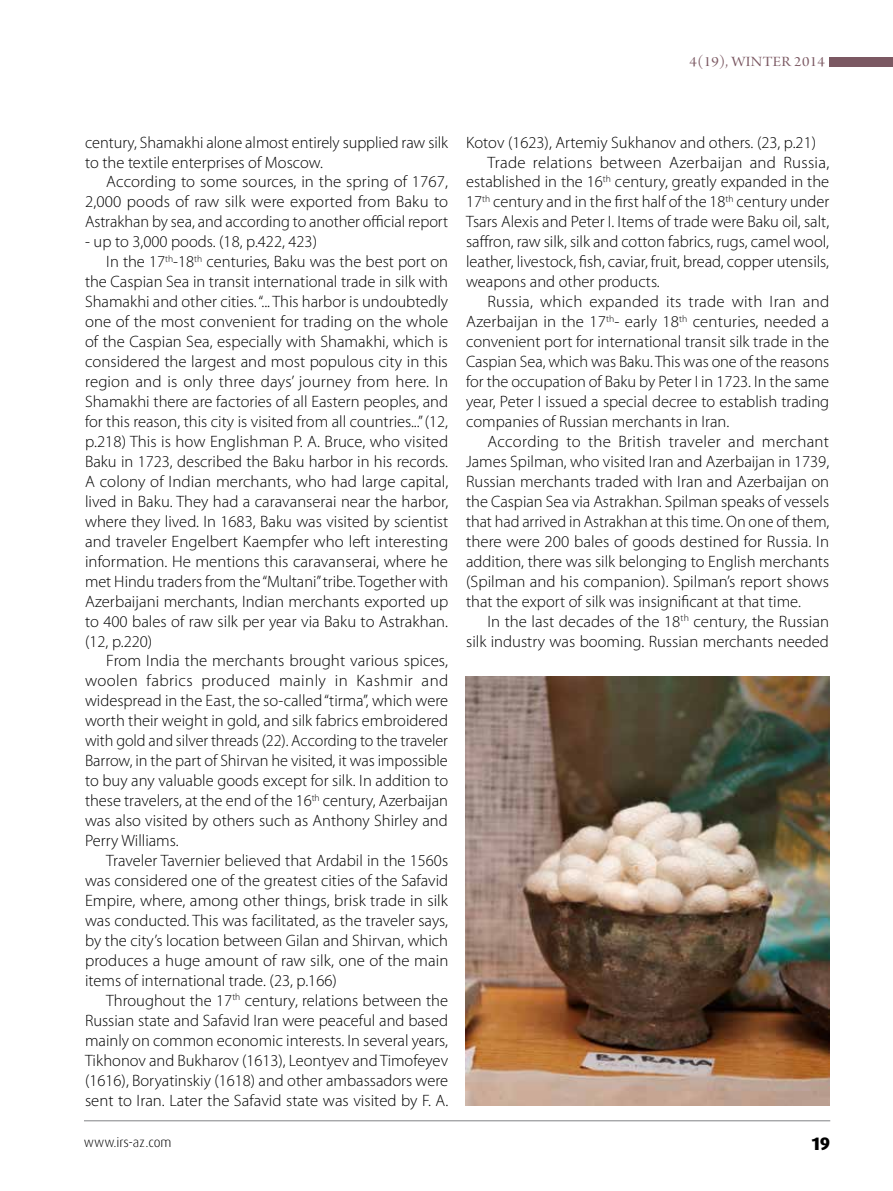
<style>
.page{position:relative;width:893px;height:1191px;background:#fff}
.page>*{position:absolute;margin:0;border:0;box-sizing:border-box;transform-origin:0 0}
.t1{font:800 18px "Dax Pro";color:#000}
.t2{font:300 16.5px/20px "Myriad Pro";color:#000}
.t3{font:300 16.5px "Myriad Pro";letter-spacing:.02em;color:#000}
.t4{font:300 16.5px "Myriad Pro";letter-spacing:.025em;color:#000}
.t5{font:15px "Arno Pro Display";letter-spacing:.02em;color:#7b5862;scale:1.1 1}
.t6{font:300 13.5px "Dax Pro";color:#000}
</style>
<div class="page">
<hr style="left:84px;top:1120px;width:746px;height:1px;background:#808285">
<img style="left:465px;top:677px;width:364px;height:429px">
<div style="left:829px;top:57px;width:64px;height:9px;background:#7b5862"></div>
<p class="t5" style="left:690px;top:53px;width:125px">4(19), WINTER 2014</p>
<p class="t2" style="left:85px;top:132px;width:364px">century, Shamakhi alone almost entirely supplied raw silk to the textile enterprises of Moscow.</p>
<p class="t2" style="left:85px;top:172px;width:365px;text-align:justify;text-indent:21px">According to some sources, in the spring of 1767, 2,000 poods of raw silk were exported from Baku to Astrakhan by sea, and according to another official report</p>
<p class="t2" style="left:85px;top:232px;width:234px">- up to 3,000 poods. (18, p.422, 423)</p>
<p class="t2" style="left:106px;top:252px;width:343px">I n the 17<sup>th</sup>-18<sup>th</sup> centuries, Baku was the best port on</p>
<p class="t2" style="left:85px;top:272px;width:365px">the Caspian Sea in transit international trade in silk with</p>
<p class="t2" style="left:85px;top:292px;width:365px">Shamakhi and other cities. “... This harbor is undoubtedly</p>
<p class="t2" style="left:85px;top:312px;width:365px">one of the most convenient for trading on the whole</p>
<p class="t2" style="left:85px;top:332px;width:365px">of the Caspian Sea, especially with Shamakhi, which is</p>
<p class="t2" style="left:85px;top:352px;width:364px">considered the largest and most populous city in this</p>
<p class="t2" style="left:85px;top:372px;width:365px">region and is only three days’ journey from here. I n</p>
<p class="t2" style="left:85px;top:392px;width:365px">Shamakhi there are factories of all Eastern peoples, and</p>
<p class="t2" style="left:85px;top:412px;width:365px">for this reason, this city is visited from all countries...” (12,</p>
<p class="t2" style="left:85px;top:432px;width:365px">p.218) This is how Englishman P. A. Bruce, who visited</p>
<p class="t2" style="left:85px;top:452px;width:365px">Baku in 1723, described the Baku harbor in his records.</p>
<p class="t2" style="left:85px;top:471px;width:365px">A colony of I ndian merchants, who had large capital,</p>
<p class="t2" style="left:85px;top:491px;width:365px">lived in Baku. They had a caravanserai near the harbor,</p>
<p class="t2" style="left:85px;top:511px;width:365px">where they lived. I n 1683, Baku was visited by scientist</p>
<p class="t2" style="left:85px;top:531px;width:365px">and traveler Engelbert Kaempfer who left interesting</p>
<p class="t2" style="left:85px;top:551px;width:364px">information. He mentions this caravanserai, where he</p>
<p class="t2" style="left:85px;top:571px;width:365px">met Hindu traders from the “Multani” tribe. Together with</p>
<p class="t2" style="left:85px;top:591px;width:365px">Azerbaijani merchants, I ndian merchants exported up</p>
<p class="t2" style="left:85px;top:611px;width:365px">to 400 bales of raw silk per year via Baku to Astrakhan.</p>
<p class="t2" style="left:85px;top:631px;width:69px">(12, p.220)</p>
<p class="t2" style="left:106px;top:651px;width:343px">From I ndia the merchants brought various spices,</p>
<p class="t4" style="left:85px;top:672px;width:365px">woolen fabrics produced mainly in Kashmir and</p>
<p class="t2" style="left:85px;top:691px;width:365px">widespread in the East, the so-called “tirma”, which were</p>
<p class="t2" style="left:85px;top:711px;width:365px">worth their weight in gold, and silk fabrics embroidered</p>
<p class="t2" style="left:85px;top:731px;width:365px">with gold and silver threads (22). According to the traveler</p>
<p class="t2" style="left:85px;top:751px;width:364px">Barrow, in the part of Shirvan he visited, it was impossible</p>
<p class="t2" style="left:85px;top:771px;width:365px">to buy any valuable goods except for silk. I n addition to</p>
<p class="t2" style="left:85px;top:791px;width:365px">these travelers, at the end of the 16<sup>th</sup> century, Azerbaijan</p>
<p class="t2" style="left:85px;top:811px;width:364px">was also visited by others such as Anthony Shirley and</p>
<p class="t2" style="left:85px;top:831px;width:95px">Perry Williams.</p>
<p class="t2" style="left:106px;top:851px;width:343px">Traveler Tavernier believed that Ardabil in the 1560s</p>
<p class="t2" style="left:85px;top:870px;width:365px">was considered one of the greatest cities of the Safavid</p>
<p class="t2" style="left:85px;top:890px;width:364px">Empire, where, among other things, brisk trade in silk</p>
<p class="t2" style="left:85px;top:910px;width:365px">was conducted. This was facilitated, as the traveler says,</p>
<p class="t2" style="left:85px;top:930px;width:365px">by the city’s location between Gilan and Shirvan, which</p>
<p class="t2" style="left:85px;top:950px;width:365px">produces a huge amount of raw silk, one of the main</p>
<p class="t2" style="left:85px;top:970px;width:253px">items of international trade. (23, p.166)</p>
<p class="t2" style="left:106px;top:990px;width:343px">Throughout the 17<sup>th</sup> century, relations between the</p>
<p class="t2" style="left:85px;top:1010px;width:365px">Russian state and Safavid I ran were peaceful and based</p>
<p class="t2" style="left:85px;top:1030px;width:365px">mainly on common economic interests. I n several years,</p>
<p class="t2" style="left:85px;top:1050px;width:365px">Tikhonov and Bukharov (1613), Leontyev and Timofeyev</p>
<p class="t2" style="left:85px;top:1070px;width:365px">(1616), Boryatinskiy (1618) and other ambassadors were</p>
<p class="t2" style="left:85px;top:1090px;width:365px">sent to I ran. Later the Safavid state was visited by F. A.</p>
<p class="t2" style="left:466px;top:132px;width:351px">Kotov (1623), Artemiy Sukhanov and others. (23, p.21)</p>
<p class="t3" style="left:487px;top:153px;width:343px">Trade relations between Azerbaijan and Russia,</p>
<p class="t2" style="left:466px;top:172px;width:365px">established in the 16<sup>th</sup> century, greatly expanded in the</p>
<p class="t2" style="left:466px;top:192px;width:365px">17<sup>th</sup> century and in the first half of the 18<sup>th</sup> century under</p>
<p class="t2" style="left:466px;top:212px;width:365px">Tsars Alexis and Peter I . Items of trade were Baku oil, salt,</p>
<p class="t2" style="left:466px;top:232px;width:364px">saffron, raw silk, silk and cotton fabrics, rugs, camel wool,</p>
<p class="t2" style="left:466px;top:252px;width:364px">leather, livestock, fish, caviar, fruit, bread, copper utensils,</p>
<p class="t2" style="left:466px;top:272px;width:195px">weapons and other products.</p>
<p class="t2" style="left:487px;top:292px;width:343px">Russia, which expanded its trade with I ran and</p>
<p class="t2" style="left:466px;top:312px;width:365px">Azerbaijan in the 17<sup>th</sup>- early 18<sup>th</sup> centuries, needed a</p>
<p class="t2" style="left:466px;top:332px;width:365px">convenient port for international transit silk trade in the</p>
<p class="t2" style="left:466px;top:352px;width:365px">Caspian Sea, which was Baku. This was one of the reasons</p>
<p class="t2" style="left:466px;top:372px;width:365px">for the occupation of Baku by Peter I in 1723. I n the same</p>
<p class="t2" style="left:466px;top:392px;width:365px">year, Peter I issued a special decree to establish trading</p>
<p class="t2" style="left:466px;top:412px;width:265px">companies of Russian merchants in I ran.</p>
<p class="t3" style="left:487px;top:432px;width:343px">According to the British traveler and merchant</p>
<p class="t2" style="left:466px;top:452px;width:365px">James Spilman, who visited I ran and Azerbaijan in 1739,</p>
<p class="t2" style="left:466px;top:471px;width:365px">Russian merchants traded with I ran and Azerbaijan on</p>
<p class="t2" style="left:466px;top:491px;width:365px">the Caspian Sea via Astrakhan. Spilman speaks of vessels</p>
<p class="t2" style="left:466px;top:511px;width:365px">that had arrived in Astrakhan at this time. On one of them,</p>
<p class="t2" style="left:466px;top:531px;width:365px">there were 200 bales of goods destined for Russia. I n</p>
<p class="t2" style="left:466px;top:551px;width:365px">addition, there was silk belonging to English merchants</p>
<p class="t2" style="left:466px;top:571px;width:364px">(Spilman and his companion). Spilman’s report shows</p>
<p class="t2" style="left:466px;top:591px;width:336px">that the export of silk was insignificant at that time.</p>
<p class="t2" style="left:487px;top:611px;width:343px">I n the last decades of the 18<sup>th</sup> century, the Russian</p>
<p class="t2" style="left:466px;top:631px;width:364px">silk industry was booming. Russian merchants needed</p>
<p class="t6" style="left:84px;top:1133px;width:89px">www.irs-az.com</p>
<p class="t1" style="left:812px;top:1131px;width:20px">19</p>
</div>
